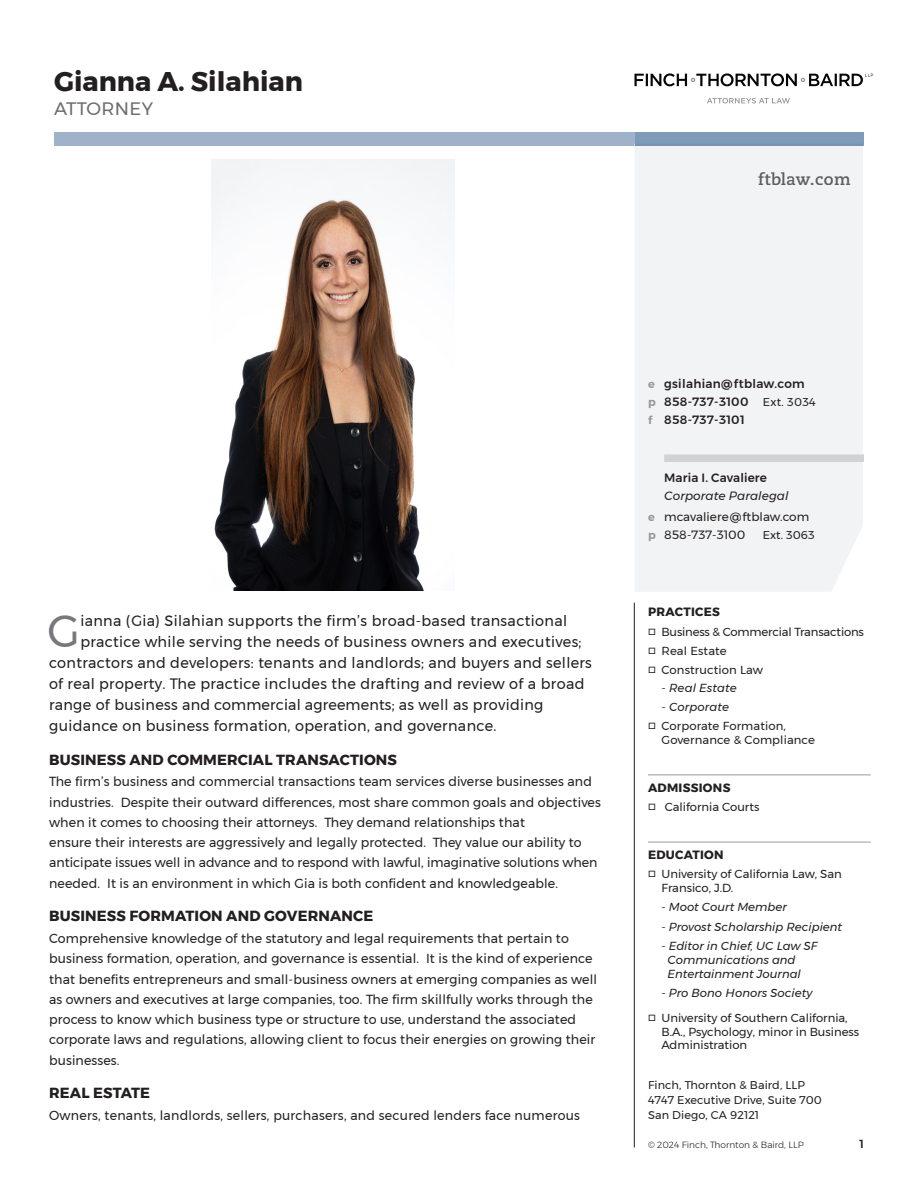
<style>
.page{position:relative;width:918px;height:1188px;background:#fff}
.page>*{position:absolute;margin:0;border:0;box-sizing:border-box;transform-origin:0 0}
.New_Intro_Paragraph{font:45px "Montserrat";color:#76787b;scale:.96 1}
.Name{font:700 27px "Montserrat";color:#231f20}
.Name-2{font:18px "Montserrat";letter-spacing:.02em;color:#6c6d70}
.t1{font:700 16.5px "Caecilia";letter-spacing:.025em;color:#636366}
.New_Intro_Paragraph-2{font:15px "Montserrat";letter-spacing:.025em;color:#231f20;scale:.96 1}
.Profile_Subhead{font:700 14.7px "Montserrat";letter-spacing:.01em;color:#231f20}
.Profile_Text_SANS{font:13.2px/20.2px "Montserrat";letter-spacing:.01em;color:#231f20;scale:.96 1}
.Contact_Info_Final{font:500 12px/18px "Montserrat";letter-spacing:.025em;color:#231f20}
.Secretary_Email_Fina{font:12px/18px "Montserrat";letter-spacing:.005em;color:#231f20}
.Contact_Subheads{font:700 12px "Montserrat";letter-spacing:.025em;color:#231f20}
.Secretary_Title_Fina{font:italic 12px "Montserrat";letter-spacing:.005em;color:#231f20}
._1st_Secretary_Paral{font:500 12px "Montserrat";letter-spacing:.01em;color:#231f20}
.Contact_Subheads_FIR{font:700 12px "Montserrat";letter-spacing:.025em;color:#231f20}
.Contact_Text{font:11.7px/13.8px "Montserrat";color:#231f20}
.Contact_Text-2{font:italic 11.7px/13.8px "Montserrat";color:#231f20}
.Construction__Sub-Pr{font:italic 11.7px "Montserrat";letter-spacing:.01em;color:#231f20}
.Contact_Text-3{font:500 11.7px "Montserrat";color:#231f20}
.Contact_Info_Final-2{font:11.25px/15px "Montserrat";letter-spacing:.01em;color:#231f20}
.Secretary_Email_Fina-2{font:11.25px "Montserrat";letter-spacing:.005em;color:#231f20}
.Secretary_Email_Fina-3{font:300 9px "Montserrat";color:#231f20}
.s1{font-weight:600;font-size:11.25px;color:#939598}
.s2{font-weight:400;font-size:11.25px}
.s3{font-style:normal}
</style>
<div class="page">
<img style="left:212px;top:160px;width:243px;height:431px">
<div style="left:54px;top:132px;width:580px;height:13px;background:#9fb2ca"></div>
<div style="left:635px;top:144px;width:228px;height:448px;background:#f2f3f4"></div>
<div style="left:664px;top:454px;width:200px;height:8px;background:#d1d2d4"></div>
<hr style="left:648px;top:774px;width:223px;height:2px;background:#bcbdc0">
<hr style="left:648px;top:841px;width:223px;height:2px;background:#bcbdc0">
<hr style="left:634px;top:603px;width:1px;height:545px;background:#231f20">
<div style="left:636px;top:132px;width:228px;height:13px;background:#7e9bba"></div>
<svg style="left:707px;top:98px;width:83px;height:5px"></svg>
<svg style="left:634px;top:73px;width:239px;height:13px"></svg>
<p class="Name" style="left:54px;top:60px;width:250px">Gianna A. Silahian</p>
<p class="Name-2" style="left:54px;top:95px;width:101px">ATTORNEY</p>
<p class="t1" style="left:758px;top:169px;width:94px">ftblaw.com</p>
<p class="New_Intro_Paragraph" style="left:47px;top:596px;width:35px">G</p>
<p class="New_Intro_Paragraph-2" style="left:80px;top:609px;width:509px">ianna (Gia) Silahian supports the firm’s broad-based transactional</p>
<p class="New_Intro_Paragraph-2" style="left:80px;top:630px;width:524px">practice while serving the needs of business owners and executives;</p>
<p class="New_Intro_Paragraph-2" style="left:49px;top:651px;width:567px">contractors and developers: tenants and landlords; and buyers and sellers</p>
<p class="New_Intro_Paragraph-2" style="left:49px;top:672px;width:559px">of real property. The practice includes the drafting and review of a broad</p>
<p class="New_Intro_Paragraph-2" style="left:49px;top:693px;width:516px">range of business and commercial agreements; as well as providing</p>
<p class="New_Intro_Paragraph-2" style="left:49px;top:714px;width:467px">guidance on business formation, operation, and governance.</p>
<p class="Profile_Subhead" style="left:49px;top:748px;width:349px">BUSINESS AND COMMERCIAL TRANSACTIONS</p>
<p class="Profile_Text_SANS" style="left:49px;top:771px;width:576px">The firm’s business and commercial transactions team services diverse businesses and industries. Despite their outward differences, most share common goals and objectives when it comes to choosing their attorneys. They demand relationships that<br>ensure their interests are aggressively and legally protected. They value our ability to anticipate issues well in advance and to respond with lawful, imaginative solutions when needed. It is an environment in which Gia is both confident and knowledgeable.</p>
<p class="Profile_Subhead" style="left:49px;top:904px;width:326px">BUSINESS FORMATION AND GOVERNANCE</p>
<p class="Profile_Text_SANS" style="left:49px;top:928px;width:572px">Comprehensive knowledge of the statutory and legal requirements that pertain to business formation, operation, and governance is essential. It is the kind of experience that benefits entrepreneurs and small-business owners at emerging companies as well as owners and executives at large companies, too. The firm skillfully works through the process to know which business type or structure to use, understand the associated corporate laws and regulations, allowing client to focus their energies on growing their businesses.</p>
<p class="Profile_Subhead" style="left:49px;top:1081px;width:102px">REAL ESTATE</p>
<p class="Profile_Text_SANS" style="left:49px;top:1105px;width:555px">Owners, tenants, landlords, sellers, purchasers, and secured lenders face numerous</p>
<p class="Contact_Info_Final" style="left:648px;top:374px;width:169px"><span class="s1">e</span> gsilahian@ftblaw.com<br><span class="s1">p</span> 858-737-3100 <span class="s2">Ext. 3034 </span><span class="s1">f</span> 858-737-3101</p>
<p class="_1st_Secretary_Paral" style="left:664px;top:469px;width:104px">Maria I. Cavaliere</p>
<p class="Secretary_Title_Fina" style="left:664px;top:487px;width:126px">Corporate Paralegal</p>
<p class="Secretary_Email_Fina" style="left:648px;top:508px;width:163px"><span class="s1">e</span> mcavaliere@ftblaw.com <span class="s1">p</span> 858-737-3100</p>
<p class="Secretary_Email_Fina-2" style="left:763px;top:526px;width:53px">Ext. 3063</p>
<p class="Contact_Subheads_FIR" style="left:648px;top:603px;width:73px">PRACTICES</p>
<p class="Contact_Text" style="left:648px;top:625px;width:217px">□ Business &amp; Commercial Transactions</p>
<p class="Contact_Text" style="left:648px;top:644px;width:80px">□ Real Estate</p>
<p class="Contact_Text" style="left:648px;top:663px;width:117px">□ Construction Law</p>
<p class="Construction__Sub-Pr" style="left:662px;top:679px;width:77px">- Real Estate</p>
<p class="Construction__Sub-Pr" style="left:662px;top:698px;width:69px">- Corporate</p>
<p class="Contact_Text" style="left:662px;top:719px;width:155px;text-indent:-14px">□ Corporate Formation,<br>Governance &amp; Compliance</p>
<p class="Contact_Subheads" style="left:648px;top:778px;width:84px">ADMISSIONS</p>
<p class="Contact_Text" style="left:648px;top:800px;width:113px">□ California Courts</p>
<p class="Contact_Subheads" style="left:648px;top:845px;width:77px">EDUCATION</p>
<p class="Contact_Text" style="left:662px;top:867px;width:182px;text-indent:-14px">□ University of California Law, San<br>Fransico, J.D.</p>
<p class="Contact_Text-2" style="left:661px;top:900px;width:127px"><span class="s3">-</span> Moot Court Member</p>
<p class="Contact_Text-2" style="left:662px;top:920px;width:182px">- Provost Scholarship Recipient</p>
<p class="Contact_Text-2" style="left:668px;top:939px;width:151px;text-indent:-6px">- Editor in Chief, UC Law SF<br>Communications and<br>Entertainment Journal</p>
<p class="Contact_Text-2" style="left:661px;top:986px;width:152px">- Pro Bono Honors Society</p>
<p class="Contact_Text" style="left:662px;top:1011px;width:199px;text-indent:-14px">□ University of Southern California,<br>B.A., Psychology, minor in Business<br>Administration</p>
<p class="Contact_Info_Final-2" style="left:648px;top:1077px;width:175px">Finch, Thornton &amp; Baird, LLP<br>4747 Executive Drive, Suite 700<br>San Diego, CA 92121</p>
<p class="Secretary_Email_Fina-3" style="left:648px;top:1138px;width:157px">© 2024 Finch, Thornton &amp; Baird, LLP</p>
<p class="Contact_Text-3" style="left:860px;top:1134px;width:6px">1</p>
</div>
